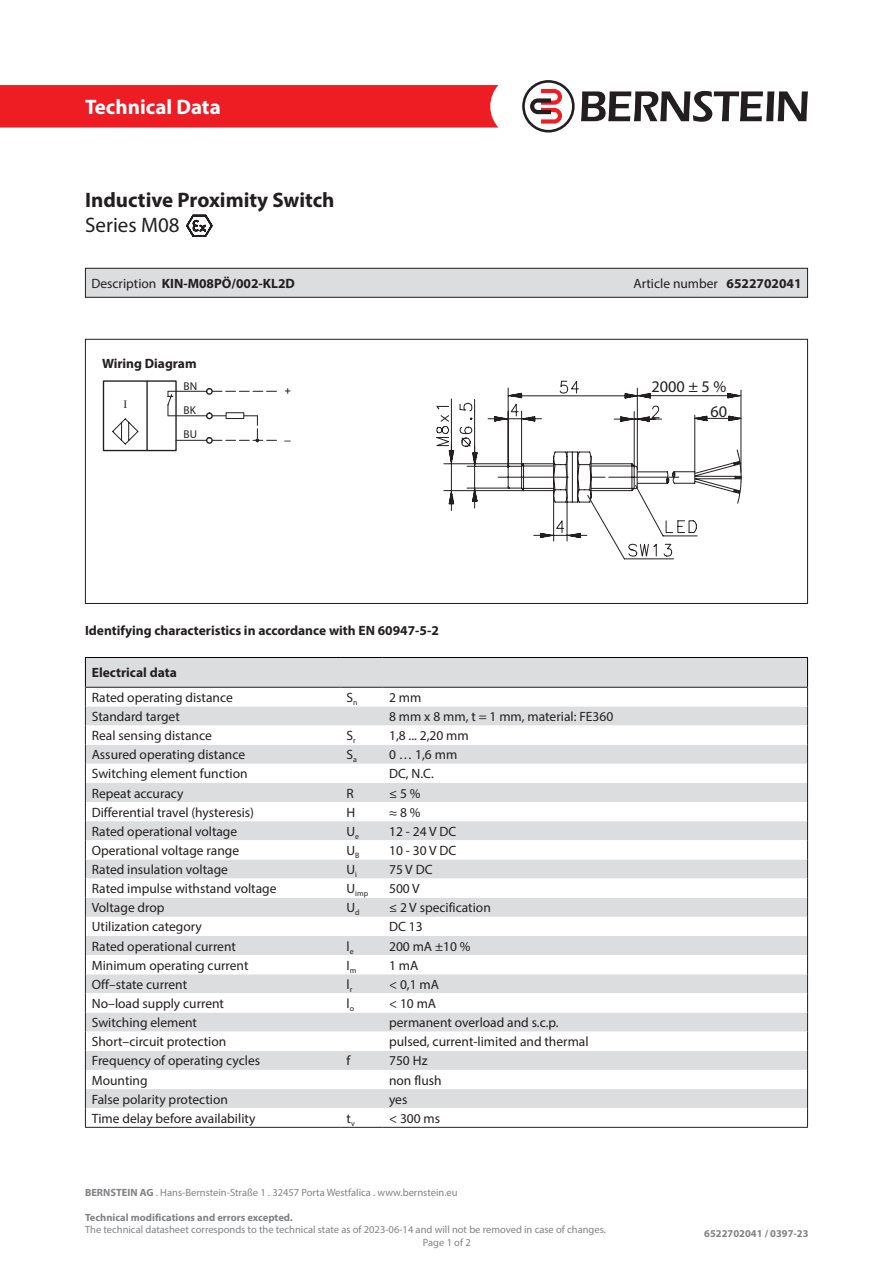
<style>
.page{position:relative;width:893px;height:1263px;background:#fff}
.page>*{position:absolute;margin:0;border:0;box-sizing:border-box;transform-origin:0 0}
.t1{font:700 21px "Myriad Pro";color:#231f20}
.t2{font:700 21px "Myriad Pro";color:#fff}
.t3{font:21px "Myriad Pro";color:#231f20}
.t4{font:16.35px "Myriad Pro";color:#231f20}
.t5{font:13.5px "Myriad Pro";color:#231f20}
.t6{font:700 13.5px "Myriad Pro";color:#231f20}
.t7{font:11.4px "Myriad Pro";color:#231f20}
.t8{font:11.4px "Arial";color:#231f20}
.t9{font:11.4px "Times New Roman";color:#231f20}
.t10{font:10.5px/12.6px "Myriad Pro";color:#808285}
.t11{font:700 10.5px "Myriad Pro";color:#808285}
.t12{font:7.8px "Myriad Pro";color:#231f20}
.s1{font-weight:400}
.s2{font-weight:700}
</style>
<div class="page">
<div style="left:0;top:85px;width:498px;height:43px;background:#ee1d23"></div>
<svg style="left:581px;top:91px;width:227px;height:31px"></svg>
<svg style="left:522px;top:80px;width:53px;height:53px"></svg>
<div style="left:85px;top:339px;width:723px;height:265px;border:1px solid #231f20"></div>
<svg style="left:437px;top:380px;width:304px;height:179px"></svg>
<div style="left:103px;top:380px;width:74px;height:71px;border:1px solid #231f20"></div>
<hr style="left:146px;top:381px;width:2px;height:69px;background:#231f20">
<svg style="left:112px;top:387px;width:165px;height:58px"></svg>
<div style="left:85px;top:268px;width:722px;height:29px;background:#dcdddf"></div>
<div style="left:85px;top:268px;width:723px;height:30px;border:1px solid #231f20"></div>
<hr style="left:85px;top:657px;width:255px;height:1px;background:#000">
<hr style="left:340px;top:657px;width:43px;height:1px;background:#000">
<hr style="left:383px;top:657px;width:425px;height:1px;background:#000">
<hr style="left:85px;top:1127px;width:255px;height:1px;background:#231f20">
<hr style="left:340px;top:1127px;width:43px;height:1px;background:#231f20">
<hr style="left:383px;top:1127px;width:425px;height:1px;background:#231f20">
<svg style="left:85px;top:658px;width:723px;height:469px"></svg>
<svg style="left:186px;top:215px;width:27px;height:22px"></svg>
<h1 class="t2" style="left:85px;top:93px;width:137px">Technical Data</h1>
<p class="t1" style="left:85px;top:186px;width:251px">Inductive Proximity Switch</p>
<p class="t3" style="left:85px;top:212px;width:96px">Series M08</p>
<p class="t6" style="left:91px;top:274px;width:205px"><span class="s1">Description</span> KIN-M08PÖ/002-KL2D</p>
<p class="t5" style="left:633px;top:275px;width:170px">Article number <span class="s2">6522702041</span></p>
<p class="t6" style="left:102px;top:354px;width:96px">Wiring Diagram</p>
<p class="t9" style="left:124px;top:396px;width:5px">I</p>
<p class="t7" style="left:184px;top:379px;width:15px">BN</p>
<p class="t4" style="left:651px;top:377px;width:76px">2000 ± 5 %</p>
<p class="t7" style="left:184px;top:427px;width:15px">BU</p>
<p class="t8" style="left:285px;top:383px;width:8px">+</p>
<p class="t4" style="left:710px;top:401px;width:18px">60</p>
<p class="t7" style="left:184px;top:403px;width:14px">BK</p>
<p class="t8" style="left:285px;top:432px;width:8px">–</p>
<p class="t6" style="left:85px;top:622px;width:355px">Identifying characteristics in accordance with EN 60947-5-2</p>
<p class="t6" style="left:92px;top:664px;width:87px">Electrical data</p>
<p class="t5" style="left:92px;top:689px;width:143px">Rated operating distance</p>
<p class="t5" style="left:347px;top:689px;width:13px">S<sub>n</sub></p>
<p class="t5" style="left:389px;top:689px;width:34px">2 mm</p>
<p class="t5" style="left:92px;top:708px;width:90px">Standard target</p>
<p class="t5" style="left:389px;top:708px;width:226px">8 mm x 8 mm, t = 1 mm, material: FE360</p>
<p class="t5" style="left:92px;top:727px;width:121px">Real sensing distance</p>
<p class="t5" style="left:347px;top:727px;width:11px">S<sub>r</sub></p>
<p class="t5" style="left:389px;top:727px;width:81px">1,8 ... 2,20 mm</p>
<p class="t5" style="left:92px;top:746px;width:155px">Assured operating distance</p>
<p class="t5" style="left:347px;top:746px;width:12px">S<sub>a</sub></p>
<p class="t5" style="left:389px;top:746px;width:70px">0 … 1,6 mm</p>
<p class="t5" style="left:92px;top:765px;width:157px">Switching element function</p>
<p class="t5" style="left:389px;top:765px;width:46px">DC, N.C.</p>
<p class="t5" style="left:92px;top:785px;width:93px">Repeat accuracy</p>
<p class="t5" style="left:347px;top:785px;width:9px">R</p>
<p class="t5" style="left:389px;top:785px;width:33px">≤ 5 %</p>
<p class="t5" style="left:92px;top:804px;width:164px">Differential travel (hysteresis)</p>
<p class="t5" style="left:347px;top:804px;width:10px">H</p>
<p class="t5" style="left:389px;top:804px;width:33px">≈ 8 %</p>
<p class="t5" style="left:92px;top:823px;width:147px">Rated operational voltage</p>
<p class="t5" style="left:347px;top:823px;width:14px">U<sub>e</sub></p>
<p class="t5" style="left:389px;top:823px;width:69px">12 - 24 V DC</p>
<p class="t5" style="left:92px;top:842px;width:149px">Operational voltage range</p>
<p class="t5" style="left:347px;top:842px;width:15px">U<sub>B</sub></p>
<p class="t5" style="left:389px;top:842px;width:69px">10 - 30 V DC</p>
<p class="t5" style="left:92px;top:861px;width:138px">Rated insulation voltage</p>
<p class="t5" style="left:347px;top:861px;width:12px">U<sub>i</sub></p>
<p class="t5" style="left:389px;top:861px;width:45px">75 V DC</p>
<p class="t5" style="left:92px;top:880px;width:186px">Rated impulse withstand voltage</p>
<p class="t12" style="left:347px;top:889px;width:23px"><sup>U</sup>imp</p>
<p class="t5" style="left:389px;top:880px;width:32px">500 V</p>
<p class="t5" style="left:92px;top:899px;width:74px">Voltage drop</p>
<p class="t5" style="left:347px;top:899px;width:15px">U<sub>d</sub></p>
<p class="t5" style="left:389px;top:899px;width:103px">≤ 2 V specification</p>
<p class="t5" style="left:92px;top:918px;width:112px">Utilization category</p>
<p class="t5" style="left:389px;top:918px;width:35px">DC 13</p>
<p class="t5" style="left:92px;top:938px;width:146px">Rated operational current</p>
<p class="t5" style="left:347px;top:938px;width:9px">l<sub>e</sub></p>
<p class="t5" style="left:389px;top:938px;width:83px">200 mA ±10 %</p>
<p class="t5" style="left:92px;top:957px;width:158px">Minimum operating current</p>
<p class="t5" style="left:347px;top:957px;width:11px">I<sub>m</sub></p>
<p class="t5" style="left:389px;top:957px;width:31px">1 mA</p>
<p class="t5" style="left:92px;top:976px;width:97px">Off–state current</p>
<p class="t5" style="left:347px;top:976px;width:7px">l<sub>r</sub></p>
<p class="t5" style="left:389px;top:976px;width:51px">&lt; 0,1 mA</p>
<p class="t5" style="left:92px;top:995px;width:134px">No–load supply current</p>
<p class="t5" style="left:347px;top:995px;width:9px">l<sub>o</sub></p>
<p class="t5" style="left:389px;top:995px;width:49px">&lt; 10 mA</p>
<p class="t5" style="left:92px;top:1014px;width:107px">Switching element</p>
<p class="t5" style="left:389px;top:1014px;width:171px">permanent overload and s.c.p.</p>
<p class="t5" style="left:92px;top:1033px;width:136px">Short–circuit protection</p>
<p class="t5" style="left:389px;top:1033px;width:201px">pulsed, current-limited and thermal</p>
<p class="t5" style="left:92px;top:1052px;width:170px">Frequency of operating cycles</p>
<p class="t5" style="left:347px;top:1052px;width:5px">f</p>
<p class="t5" style="left:389px;top:1052px;width:40px">750 Hz</p>
<p class="t5" style="left:92px;top:1072px;width:57px">Mounting</p>
<p class="t5" style="left:389px;top:1072px;width:54px">non flush</p>
<p class="t5" style="left:92px;top:1091px;width:138px">False polarity protection</p>
<p class="t5" style="left:389px;top:1091px;width:20px">yes</p>
<p class="t5" style="left:92px;top:1110px;width:165px">Time delay before availability</p>
<p class="t5" style="left:347px;top:1110px;width:10px">t<sub>v</sub></p>
<p class="t5" style="left:389px;top:1110px;width:53px">&lt; 300 ms</p>
<p class="t10" style="left:85px;top:1185px;width:374px"><span class="s2">BERNSTEIN AG</span> . Hans-Bernstein-Straße 1 . 32457 Porta Westfalica . www.bernstein.eu</p>
<p class="t11" style="left:85px;top:1210px;width:209px">Technical modifications and errors excepted.</p>
<p class="t10" style="left:423px;top:1223px;width:184px;text-indent:-338px">The technical datasheet corresponds to the technical state as of 2023-06-14 and will not be removed in case of changes.<br>Page 1 of 2</p>
<p class="t11" style="left:704px;top:1227px;width:106px">6522702041 / 0397-23</p>
</div>
